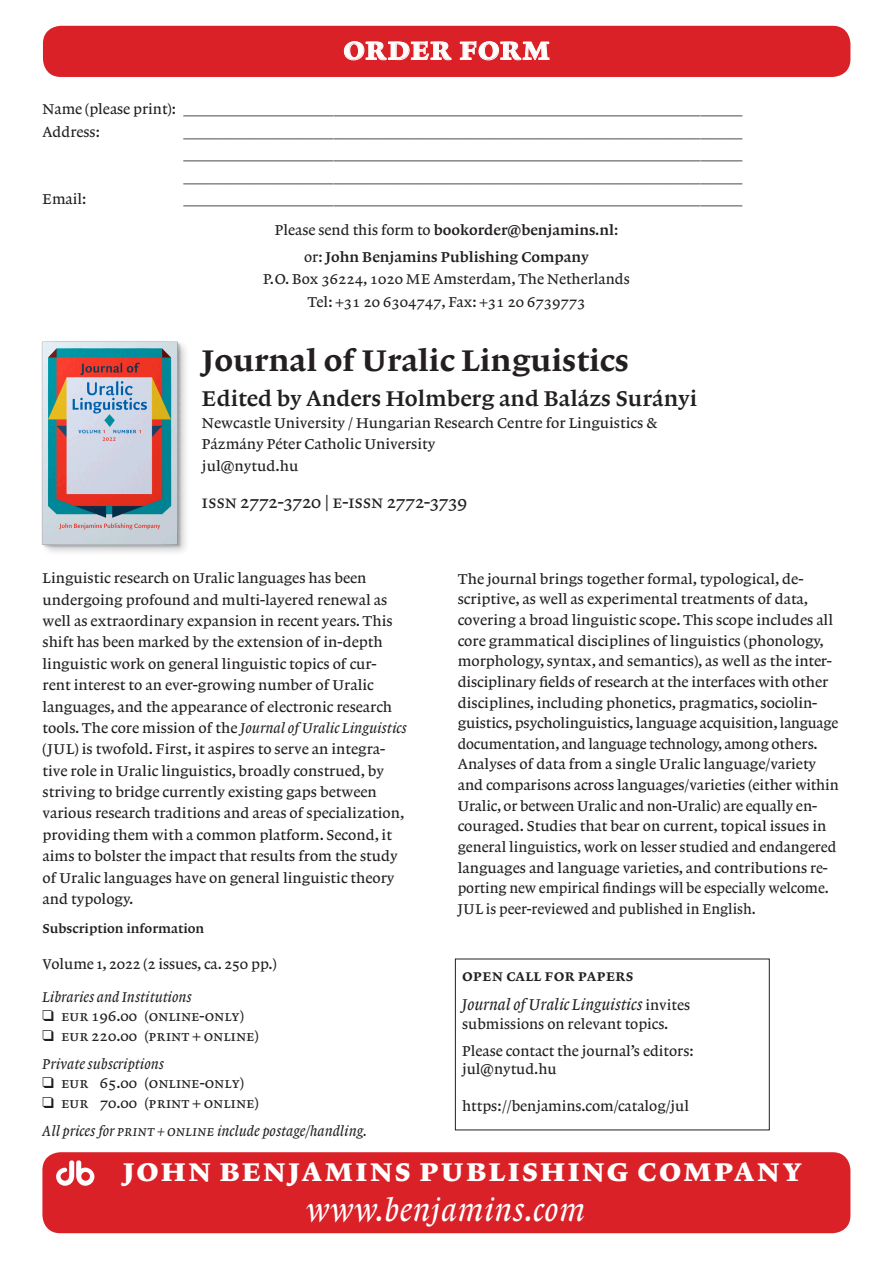
<style>
.page{position:relative;width:893px;height:1263px;background:#fff}
.page>*{position:absolute;margin:0;border:0;box-sizing:border-box;transform-origin:0 0}
.t1{font:33px "Lexicon No 1 Italic A";letter-spacing:.02em;color:#fff}
.t2{font:33px "Lexicon No 1 Roman D";letter-spacing:.015em;color:#fff}
.t3{font:31.5px "Lexicon No 1 Roman D";color:#231f20}
.t4{font:27px "Lexicon No 1 Roman F";letter-spacing:.1em;color:#fff}
.t5{font:22.5px "Lexicon No 1 Roman C";color:#231f20}
.t6{font:18px "Lexicon No 1 Roman A";color:#231f20}
.editionworld{font:16.5px "Lexicon No 1 Italic A";color:#231f20}
.editionworld-2{font:16.5px "Lexicon No 1 Roman C";letter-spacing:.02em;color:#231f20}
.blurb{font:15px/21.3px "Lexicon No 1 Roman A";color:#231f20}
.editionworld-3{font:15px/18.5px "Lexicon No 1 Roman A";color:#231f20}
.affiliation{font:15px/21px "Lexicon No 1 Roman A";color:#231f20}
.subscription_heading{font:15px "Lexicon No 1 Italic A";color:#231f20}
.subscription_heading-2{font:15px "Lexicon No 1 Roman A";letter-spacing:.025em;color:#231f20}
.t7{font:15px "Lexicon No 1 Roman C";color:#231f20}
.blurb-2{font:15px "Lexicon No 1 Roman A";color:#231f20;scale:.96 1}
.subscription{font:15px "Lexicon No 1 Roman A";color:#231f20}
.subscription-2{font:13.5px "Lexicon No 1 Roman C";color:#231f20}
.s1{font-family:"Lexicon No 1 Roman A"}
.s2{font-family:"Lexicon No 1 Roman C"}
.s3{font-family:"Lexicon No 1 Italic A"}
.s4{font-family:"Arial Unicode MS"}
.s5{font-family:"Lexicon No 1 Roman A";font-size:15px}
</style>
<div class="page">
<div style="left:43px;top:26px;width:807px;height:51px;background:#da2128;border-radius:18px"></div>
<svg style="left:344px;top:41px;width:107px;height:19px"></svg>
<svg style="left:460px;top:41px;width:89px;height:20px"></svg>
<div style="left:42px;top:1152px;width:808px;height:81px;background:#da2128;border-radius:18px"></div>
<svg style="left:56px;top:1160px;width:38px;height:26px"></svg>
<img style="left:41px;top:341px;width:145px;height:212px">
<div style="left:455px;top:959px;width:315px;height:171px;border:1px solid #231f20"></div>
<h1 class="t2" style="left:343px;top:30px;width:208px">order form</h1>
<p class="blurb" style="left:43px;top:99px;width:701px">Name (please print): ___________________________________________________________________</p>
<p class="blurb" style="left:43px;top:121px;width:59px">Address:</p>
<p class="blurb" style="left:184px;top:121px;width:560px">___________________________________________________________________</p>
<p class="blurb" style="left:184px;top:144px;width:560px">___________________________________________________________________</p>
<p class="blurb" style="left:184px;top:166px;width:560px">___________________________________________________________________</p>
<p class="blurb" style="left:43px;top:189px;width:45px">Email:</p>
<p class="blurb" style="left:184px;top:189px;width:560px">___________________________________________________________________</p>
<p class="t7" style="left:275px;top:222px;width:345px"><span class="s1">Please send this form to</span> bookorder@benjamins.nl<span class="s1">:</span></p>
<p class="blurb" style="left:263px;top:246px;width:368px;line-height:22.5px;text-align:center">or: <span class="s2">John Benjamins Publishing Company<br></span>P.O. Box 36224, 1020 ME Amsterdam, The Netherlands<br>Tel: +31 20 6304747, Fax: +31 20 6739773</p>
<p class="t3" style="left:202px;top:343px;width:428px">Journal of Uralic Linguistics</p>
<p class="t5" style="left:202px;top:386px;width:497px">Edited by Anders Holmberg and Balázs Surányi</p>
<p class="affiliation" style="left:202px;top:413px;width:457px">Newcastle University / Hungarian Research Centre for Linguistics &amp;<br>Pázmány Péter Catholic University</p>
<p class="affiliation" style="left:202px;top:456px;width:98px">jul@nytud.hu</p>
<p class="t6" style="left:202px;top:492px;width:267px">iss n 2772-3720 | e-iss n 2772-3739</p>
<p class="blurb" style="left:43px;top:568px;width:366px">Linguistic research on Uralic languages has been undergoing profound and multi-layered renewal as well as extraordinary expansion in recent years. This shift has been marked by the extension of in-depth linguistic work on general linguistic topics of cur&shy;rent interest to an ever-growing number of Uralic languages, and the appearance of electronic research tools. The core mission of the <span class="s3">Journal of Uralic Linguistics </span>(JUL) is twofold. First, it aspires to serve an integra&shy;tive role in Uralic linguistics, broadly construed, by striving to bridge currently existing gaps between various research traditions and areas of specialization, providing them with a common platform. Second, it aims to bolster the impact that results from the study of Uralic languages have on general linguistic theory and typology.</p>
<p class="blurb" style="left:458px;top:568px;width:382px;line-height:20.7px">The journal brings together formal, typological, de&shy;scriptive, as well as experimental treatments of data, covering a broad linguistic scope. This scope includes all core grammatical disciplines of linguistics (phonology, morphology, syntax, and semantics), as well as the inter&shy;disciplinary fields of research at the interfaces with other disciplines, including phonetics, pragmatics, sociolin&shy;guistics, psycholinguistics, language acquisition, language documentation, and language technology, among others.<br>Analyses of data from a single Uralic language/variety and comparisons across languages/varieties (either within Uralic, or between Uralic and non-Uralic) are equally en&shy;couraged. Studies that bear on current, topical issues in general linguistics, work on lesser studied and endangered languages and language varieties, and contributions re&shy;porting new empirical findings will be especially welcome.</p>
<p class="blurb-2" style="left:458px;top:900px;width:312px">JUL is peer-reviewed and published in English.</p>
<p class="subscription-2" style="left:43px;top:921px;width:163px">Subscription information</p>
<p class="subscription" style="left:43px;top:956px;width:236px">Volume 1, 2022 (2 issues, ca. 250 pp.)</p>
<p class="subscription_heading" style="left:43px;top:988px;width:151px">Libraries and Institutions</p>
<p class="subscription_heading-2" style="left:43px;top:1008px;width:203px"><span class="s4">❑</span> eur 196.00 (online-only)</p>
<p class="subscription_heading-2" style="left:43px;top:1027px;width:218px"><span class="s4">❑</span> eur 220.00 (print + online)</p>
<p class="subscription_heading" style="left:43px;top:1055px;width:123px">Private subscriptions</p>
<p class="subscription_heading-2" style="left:43px;top:1075px;width:203px"><span class="s4">❑</span> eur 65.00 (online-only)</p>
<p class="subscription_heading-2" style="left:43px;top:1094px;width:218px"><span class="s4">❑</span> eur 70.00 (print + online)</p>
<p class="subscription_heading" style="left:43px;top:1122px;width:326px">All prices for print + online include postage/handling.</p>
<p class="editionworld-2" style="left:462px;top:966px;width:173px">Open call for papers</p>
<p class="editionworld" style="left:462px;top:995px;width:229px">Journal of Uralic Linguistics <span class="s5">invites</span></p>
<p class="editionworld-3" style="left:462px;top:1014px;width:208px">submissions on relevant topics.</p>
<p class="editionworld-3" style="left:462px;top:1041px;width:233px">Please contact the journal’s editors: jul@nytud.hu</p>
<p class="editionworld-3" style="left:462px;top:1097px;width:228px">https://benjamins.com/catalog/jul</p>
<h3 class="t4" style="left:123px;top:1156px;width:680px">JOHN BENJAMINS PUBLISHING COMPANY</h3>
<h1 class="t1" style="left:306px;top:1191px;width:280px">www.benjamins.com</h1>
</div>
